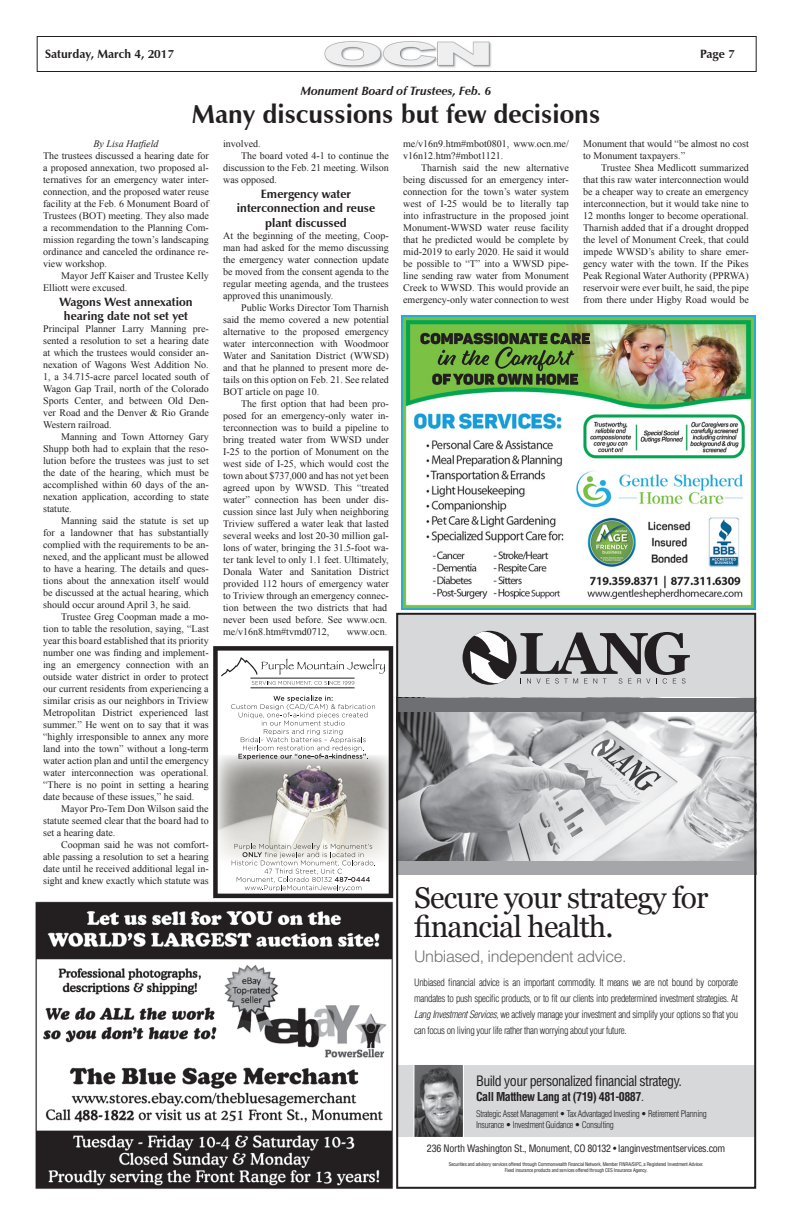
<style>
.page{position:relative;width:792px;height:1224px;background:#fff}
.page>*{position:absolute;margin:0;border:0;box-sizing:border-box;transform-origin:0 0}
.t1{font:30px/29px "Georgia";letter-spacing:-.03em;color:#231f20}
.Body_Text{font:700 26px "Zapf Humanist 601 BT";color:#231f20}
.t2{font:300 16px "Helvetica LT Std";letter-spacing:-.03em;color:#6e6f72}
.t3{font:condensed 14px "Helvetica LT Std";letter-spacing:-.04em;color:#231f20}
.Body_Text-2{font:700 12px/14.4px "Zapf Humanist 601 BT";color:#231f20;text-align:center}
.t4{font:700 condensed 12px "Helvetica LT Std";letter-spacing:-.04em;color:#231f20}
.Body_Text-3{font:italic 700 12px "Zapf Humanist 601 BT";color:#231f20}
.Body_Text_Indent{font:10px/12px "Times New Roman";color:#231f20;text-align:justify}
.Body_Text-4{font:10px/12px "Times New Roman";color:#231f20;text-align:justify}
.t5{font:300 condensed 10px/16px "Helvetica LT Std";letter-spacing:-.03em;color:#231f20;text-align:justify}
.t6{font:condensed 10px "Helvetica LT Std";letter-spacing:-.02em;color:#231f20}
.Body_Text-5{font:italic 10px "Times New Roman";color:#231f20}
.t7{font:300 condensed 9px/10.8px "Helvetica LT Std";letter-spacing:-.03em;color:#231f20}
.t8{font:condensed 5px/6px "Helvetica LT Std";letter-spacing:-.03em;color:#231f20;text-align:center}
.s1{font-style:italic}
.s2{font-weight:400}
</style>
<div class="page">
<div style="left:37px;top:36px;width:720px;height:36px;border:1px solid #231f20"></div>
<img style="left:324px;top:41px;width:168px;height:27px">
<div style="left:396px;top:1065px;width:360px;height:72px;background:#d7d8da"></div>
<div style="left:396px;top:613px;width:360px;height:92px;background:#d7d8da"></div>
<div style="left:463px;top:631px;width:54px;height:54px;background:#231f20;border-radius:50%"></div>
<svg style="left:466px;top:631px;width:47px;height:54px"></svg>
<svg style="left:520px;top:632px;width:170px;height:52px"></svg>
<img style="left:399px;top:711px;width:354px;height:150px">
<div style="left:396px;top:698px;width:360px;height:13px;background:#6e6f72"></div>
<div style="left:396px;top:861px;width:360px;height:13px;background:#a5a6aa"></div>
<svg style="left:413px;top:1065px;width:51px;height:72px;background:#7d7d80"></svg>
<div style="left:396px;top:613px;width:360px;height:576px;border:2px solid #231f20"></div>
<svg style="left:213px;top:646px;width:180px;height:252px"></svg>
<img style="left:402px;top:316px;width:354px;height:294px">
<img style="left:35px;top:901px;width:358px;height:288px">
<p class="Body_Text-2" style="left:45px;top:47px;width:130px">Saturday, March 4, 2017</p>
<p class="Body_Text-2" style="left:700px;top:47px;width:36px">Page 7</p>
<p class="Body_Text-3" style="left:301px;top:83px;width:192px">Monument Board of Trustees, Feb. 6</p>
<p class="Body_Text" style="left:192px;top:98px;width:410px">Many discussions but few decisions</p>
<p class="Body_Text-5" style="left:94px;top:137px;width:67px">By Lisa Hatfield</p>
<p class="Body_Text-4" style="left:43px;top:150px;width:167px">The trustees discussed a hearing date for a proposed annexation, two proposed al&shy;ternatives for an emergency water inter&shy;connection, and the proposed water reuse facility at the Feb. 6 Monument Board of Trustees (BOT) meeting. They also made a recommendation to the Planning Com&shy;mission regarding the town’s landscaping ordinance and canceled the ordinance re&shy;view workshop.</p>
<p class="Body_Text_Indent" style="left:43px;top:270px;width:167px;text-indent:18px">Mayor Jeff Kaiser and Trustee Kelly<br>Elliott were excused.</p>
<p class="Body_Text-2" style="left:59px;top:294px;width:135px">Wagons West annexation hearing date not set yet</p>
<p class="Body_Text-4" style="left:43px;top:323px;width:167px">Principal Planner Larry Manning pre&shy;sented a resolution to set a hearing date at which the trustees would consider an&shy;nexation of Wagons West Addition No.<br>1, a 34.715-acre parcel located south of Wagon Gap Trail, north of the Colorado Sports Center, and between Old Den&shy;ver Road and the Denver &amp; Rio Grande Western railroad.</p>
<p class="Body_Text_Indent" style="left:43px;top:431px;width:167px;text-indent:18px">Manning and Town Attorney Gary Shupp both had to explain that the reso&shy;lution before the trustees was just to set the date of the hearing, which must be accomplished within 60 days of the an&shy;nexation application, according to state statute.</p>
<p class="Body_Text_Indent" style="left:43px;top:515px;width:167px;text-indent:18px">Manning said the statute is set up for a landowner that has substantially complied with the requirements to be an&shy;nexed, and the applicant must be allowed to have a hearing. The details and ques&shy;tions about the annexation itself would be discussed at the actual hearing, which should occur around April 3, he said.</p>
<p class="Body_Text_Indent" style="left:43px;top:611px;width:167px;text-indent:18px">Trustee Greg Coopman made a mo&shy;tion to table the resolution, saying, “Last year this board established that its priority number one was finding and implement&shy;ing an emergency connection with an outside water district in order to protect our current residents from experiencing a similar crisis as our neighbors in Triview Metropolitan District experienced last summer.” He went on to say that it was “highly irresponsible to annex any more land into the town” without a long-term water action plan and until the emergency water interconnection was operational. “There is no point in setting a hearing date because of these issues,” he said.</p>
<p class="Body_Text_Indent" style="left:43px;top:803px;width:167px;text-indent:18px">Mayor Pro-Tem Don Wilson said the statute seemed clear that the board had to set a hearing date.</p>
<p class="Body_Text_Indent" style="left:43px;top:839px;width:167px;text-indent:18px">Coopman said he was not comfort&shy;able passing a resolution to set a hearing date until he received additional legal in&shy;sight and knew exactly which statute was</p>
<p class="Body_Text_Indent" style="left:223px;top:138px;width:39px">involved.</p>
<p class="Body_Text_Indent" style="left:223px;top:150px;width:167px;text-indent:18px">The board voted 4-1 to continue the discussion to the Feb. 21 meeting. Wilson was opposed.</p>
<p class="Body_Text-2" style="left:237px;top:186px;width:140px">Emergency water interconnection and reuse plant discussed</p>
<p class="Body_Text-4" style="left:223px;top:229px;width:167px">At the beginning of the meeting, Coop&shy;man had asked for the memo discussing the emergency water connection update be moved from the consent agenda to the regular meeting agenda, and the trustees approved this unanimously.</p>
<p class="Body_Text_Indent" style="left:223px;top:301px;width:167px;text-indent:18px">Public Works Director Tom Tharnish said the memo covered a new potential alternative to the proposed emergency water interconnection with Woodmoor Water and Sanitation District (WWSD) and that he planned to present more de&shy;tails on this option on Feb. 21. See related BOT article on page 10.</p>
<p class="Body_Text_Indent" style="left:223px;top:397px;width:167px;text-align:left;text-indent:18px">The first option that had been pro&shy;posed for an emergency-only water in&shy;terconnection was to build a pipeline to bring treated water from WWSD under I-25 to the portion of Monument on the west side of I-25, which would cost the town about $737,000 and has not yet been agreed upon by WWSD. This “treated water” connection has been under dis&shy;cussion since last July when neighboring Triview suffered a water leak that lasted several weeks and lost 20-30 million gal&shy;lons of water, bringing the 31.5-foot wa&shy;ter tank level to only 1.1 feet. Ultimately, Donala Water and Sanitation District provided 112 hours of emergency water to Triview through an emergency connec&shy;tion between the two districts that had never been used before. See www.ocn. me/v16n8.htm#tvmd0712,</p>
<p class="Body_Text_Indent" style="left:347px;top:625px;width:42px">www.ocn.</p>
<p class="Body_Text_Indent" style="left:403px;top:138px;width:167px">me/v16n9.htm#mbot0801, www.ocn.me/ v16n12.htm?#mbot1121.</p>
<p class="Body_Text_Indent" style="left:403px;top:162px;width:167px;text-indent:18px">Tharnish said the new alternative being discussed for an emergency inter&shy;connection for the town’s water system west of I-25 would be to literally tap into infrastructure in the proposed joint Monument-WWSD water reuse facility that he predicted would be complete by mid-2019 to early 2020. He said it would be possible to “T” into a WWSD pipe&shy;line sending raw water from Monument Creek to WWSD. This would provide an emergency-only water connection to west</p>
<p class="Body_Text_Indent" style="left:583px;top:138px;width:167px">Monument that would “be almost no cost to Monument taxpayers.”</p>
<p class="Body_Text_Indent" style="left:583px;top:162px;width:167px;text-indent:18px">Trustee Shea Medlicott summarized that this raw water interconnection would be a cheaper way to create an emergency interconnection, but it would take nine to 12 months longer to become operational.<br>Tharnish added that if a drought dropped the level of Monument Creek, that could impede WWSD’s ability to share emer&shy;gency water with the town. If the Pikes Peak Regional Water Authority (PPRWA) reservoir were ever built, he said, the pipe from there under Higby Road would be</p>
<p class="t1" style="left:431px;top:884px;width:279px;text-indent:-17px">Secure your strategy for nancial health.</p>
<p class="t2" style="left:414px;top:946px;width:214px">Unbiased, independent advice.</p>
<p class="t5" style="left:414px;top:974px;width:326px">Unbiased financial advice is an important commodity. It means we are not bound by corporate mandates to push specific products, or to fit our clients into predetermined investment strategies. At <span class="s1">Lang Investment Services,</span> we actively manage your investment and simplify your options so that you can focus on living your life rather than worrying about your future.</p>
<p class="t3" style="left:476px;top:1072px;width:208px">Build your personalized financial strategy.</p>
<p class="t4" style="left:476px;top:1089px;width:169px">Call Matthew Lang at (719) 481-0887<span class="s2">.</span></p>
<p class="t7" style="left:476px;top:1108px;width:232px">Strategic Asset Management • Tax Advantaged Investing • Retirement Planning<br>Insurance • Investment Guidance • Consulting</p>
<p class="t6" style="left:427px;top:1142px;width:300px">236 North Washington St., Monument, CO 80132 • langinvestmentservices.com</p>
<p class="t8" style="left:449px;top:1161px;width:256px">Securities and advisory services offered through Commonwealth Financial Network, Member FINRA/SIPC, a Registered Investment Adviser.<br>Fixed insurance products and services offered through CES Insurance Agency.</p>
</div>
